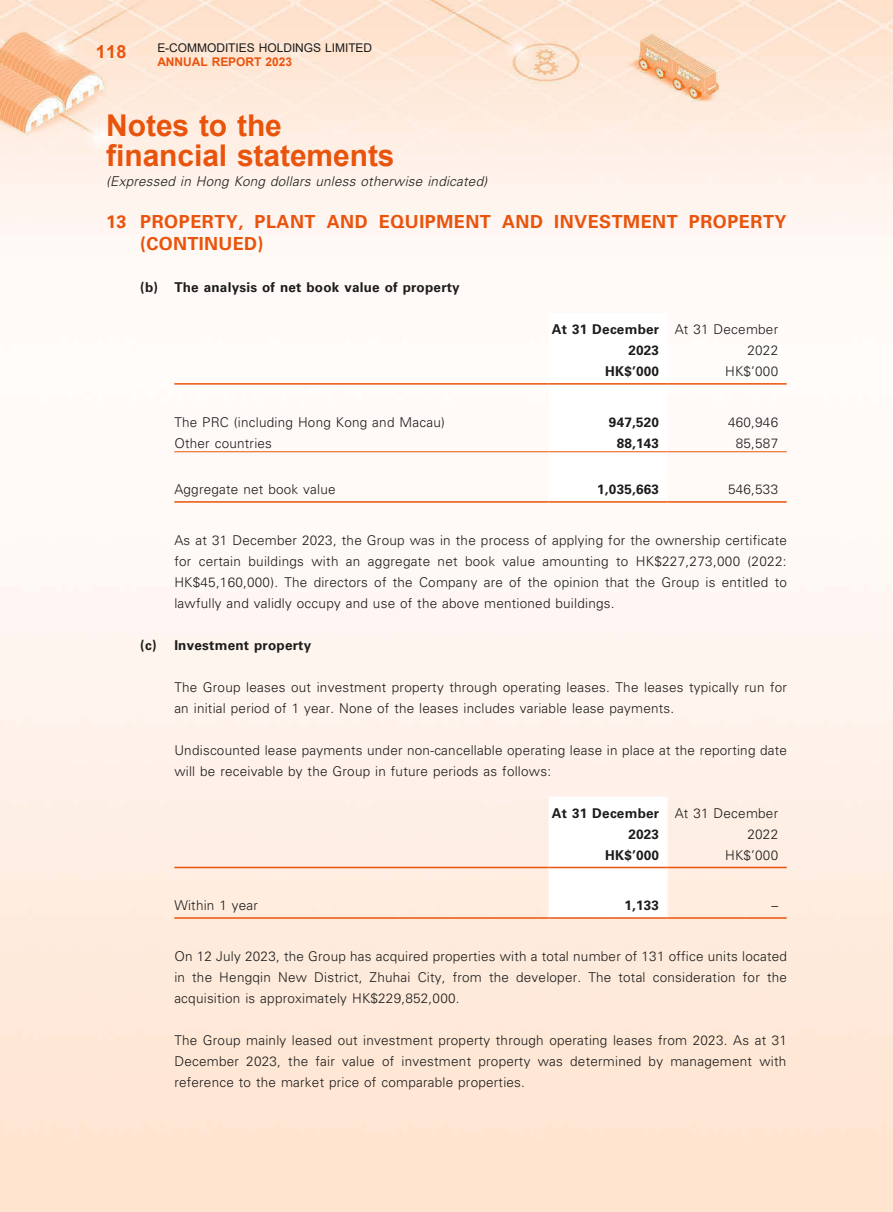
<style>
.page{position:relative;width:893px;height:1212px;background:#fff}
.page>*{position:absolute;margin:0;border:0;box-sizing:border-box;transform-origin:0 0}
.t1{font:700 30px/30px "Arial";letter-spacing:-.005em;color:#e9540c}
.t2{font:700 18px/22.5px "Univers LT Std";letter-spacing:.03em;color:#e9540c}
.t3{font:700 18px "Arial";color:#e9540c}
.t4{font:300 13.5px/21px "Univers LT Std";letter-spacing:.015em;color:#1c1c1b;text-align:justify}
.t5{font:700 13.5px/21px "Univers LT Std";letter-spacing:.015em;color:#1c1c1b;text-align:right}
.t6{font:italic 300 13.5px "Univers LT Std";letter-spacing:.015em;color:#1c1c1b}
.t7{font:12px "Arial";letter-spacing:-.005em;color:#1c1c1b}
.t8{font:700 12px "Arial";letter-spacing:-.005em;color:#e9540c}
</style>
<div class="page">
<img style="left:0;top:0;width:893px;height:1212px">
<svg style="left:549px;top:313px;width:119px;height:188px"></svg>
<hr style="left:174px;top:383px;width:375px;height:2px;background:#e9540c">
<hr style="left:549px;top:383px;width:119px;height:2px;background:#e9540c">
<hr style="left:668px;top:383px;width:119px;height:2px;background:#e9540c">
<hr style="left:174px;top:451px;width:375px;height:1px;background:#e9540c">
<hr style="left:549px;top:451px;width:119px;height:1px;background:#e9540c">
<hr style="left:668px;top:451px;width:119px;height:1px;background:#e9540c">
<hr style="left:174px;top:501px;width:375px;height:2px;background:#e9540c">
<hr style="left:549px;top:501px;width:119px;height:2px;background:#e9540c">
<hr style="left:668px;top:501px;width:119px;height:2px;background:#e9540c">
<svg style="left:549px;top:797px;width:119px;height:120px"></svg>
<hr style="left:174px;top:867px;width:375px;height:1px;background:#e9540c">
<hr style="left:549px;top:867px;width:119px;height:1px;background:#e9540c">
<hr style="left:668px;top:867px;width:119px;height:1px;background:#e9540c">
<hr style="left:174px;top:917px;width:375px;height:2px;background:#e9540c">
<hr style="left:549px;top:917px;width:119px;height:2px;background:#e9540c">
<hr style="left:668px;top:917px;width:119px;height:2px;background:#e9540c">
<h2 class="t3" style="left:96px;top:39px;width:32px">118</h2>
<p class="t7" style="left:157px;top:39px;width:216px">E-COMMODITIES HOLDINGS LIMITED</p>
<p class="t8" style="left:157px;top:53px;width:136px">ANNUAL REPORT 2023</p>
<h1 class="t1" style="left:106px;top:110px;width:290px">Notes to the financial statements</h1>
<p class="t6" style="left:106px;top:173px;width:382px">(Expressed in Hong Kong dollars unless otherwise indicated)</p>
<h2 class="t2" style="left:140px;top:210px;width:648px;text-indent:-34px">13 PROPERTY, PLANT AND EQUIPMENT AND INVESTMENT PROPERTY (CONTINUED)</h2>
<p class="t5" style="left:140px;top:277px;width:321px">(b) The analysis of net book value of property</p>
<p class="t5" style="left:552px;top:319px;width:109px">At 31 December<br>2023</p>
<p class="t4" style="left:675px;top:319px;width:105px;text-align:right">At 31 December<br>2022</p>
<p class="t5" style="left:605px;top:361px;width:55px">HK$’000</p>
<p class="t4" style="left:725px;top:361px;width:55px">HK$’000</p>
<p class="t4" style="left:174px;top:411px;width:272px">The PRC (including Hong Kong and Macau)</p>
<p class="t5" style="left:609px;top:411px;width:52px">947,520</p>
<p class="t4" style="left:728px;top:411px;width:52px">460,946</p>
<p class="t4" style="left:174px;top:432px;width:99px">Other countries</p>
<p class="t5" style="left:617px;top:432px;width:44px">88,143</p>
<p class="t4" style="left:736px;top:432px;width:44px">85,587</p>
<p class="t4" style="left:174px;top:479px;width:163px">Aggregate net book value</p>
<p class="t5" style="left:597px;top:479px;width:63px">1,035,663</p>
<p class="t4" style="left:728px;top:479px;width:52px">546,533</p>
<p class="t4" style="left:174px;top:529px;width:614px">As at 31 December 2023, the Group was in the process of applying for the ownership certificate for certain buildings with an aggregate net book value amounting to HK$227,273,000 (2022:<br>HK$45,160,000). The directors of the Company are of the opinion that the Group is entitled to lawfully and validly occupy and use of the above mentioned buildings.</p>
<p class="t5" style="left:140px;top:634px;width:172px">(c) Investment property</p>
<p class="t4" style="left:174px;top:676px;width:614px">The Group leases out investment property through operating leases. The leases typically run for an initial period of 1 year. None of the leases includes variable lease payments.</p>
<p class="t4" style="left:174px;top:739px;width:614px">Undiscounted lease payments under non-cancellable operating lease in place at the reporting date will be receivable by the Group in future periods as follows:</p>
<p class="t5" style="left:552px;top:802px;width:109px">At 31 December<br>2023</p>
<p class="t4" style="left:675px;top:802px;width:105px;text-align:right">At 31 December<br>2022</p>
<p class="t5" style="left:605px;top:844px;width:55px">HK$’000</p>
<p class="t4" style="left:725px;top:844px;width:55px">HK$’000</p>
<p class="t4" style="left:174px;top:895px;width:85px">Within 1 year</p>
<p class="t5" style="left:624px;top:895px;width:36px">1,133</p>
<p class="t4" style="left:771px;top:895px;width:8px">–</p>
<p class="t4" style="left:174px;top:945px;width:614px">On 12 July 2023, the Group has acquired properties with a total number of 131 office units located in the Hengqin New District, Zhuhai City, from the developer. The total consideration for the acquisition is approximately HK$229,852,000.</p>
<p class="t4" style="left:174px;top:1029px;width:614px">The Group mainly leased out investment property through operating leases from 2023. As at 31<br>December 2023, the fair value of investment property was determined by management with reference to the market price of comparable properties.</p>
</div>
